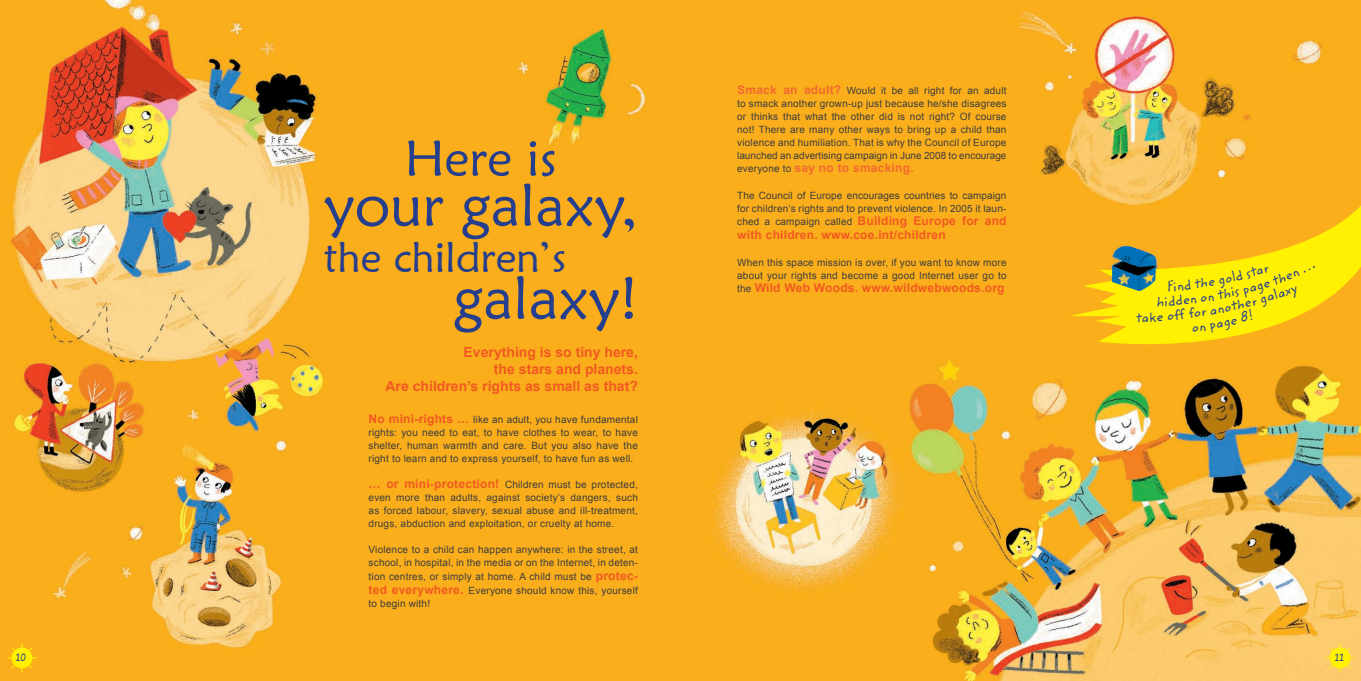
<style>
.page{position:relative;width:1361px;height:681px;background:#fff}
.page>*{position:absolute;margin:0;border:0;box-sizing:border-box;transform-origin:0 0}
.t1{font:59.8px "Maiandra GD";color:#253f8e}
.t2{font:59px "Maiandra GD";color:#253f8e}
.t3{font:50.3px "Maiandra GD";color:#253f8e}
.t4{font:42px "Maiandra GD";color:#253f8e}
.t5{font:700 14px/17px "Arial";color:#f15921;text-align:right}
.t6{font:700 12px/14px "Arial";letter-spacing:.02em;color:#f15921}
.t7{font:700 12px "Arial";letter-spacing:.02em;color:#f26a30}
.t8{font:11px "Flik";color:#253f8e}
.t9{font:10px/13px "Arial";letter-spacing:.02em;color:#3e3e3f}
.s1{font-weight:700;font-size:12px;color:#f15921}
.s2{font-weight:700;font-size:12px;color:#f26a30}
.s3{font-weight:400;font-size:10px;color:#3e3e3f}
</style>
<div class="page">
<img style="left:0;top:0;width:1361px;height:680px">
<svg style="left:1325px;top:643px;width:29px;height:29px"></svg>
<hr style="left:7px;top:657px;width:30px;height:1px;background:#fff101">
<svg style="left:10px;top:643px;width:24px;height:29px"></svg>
<svg style="left:1069px;top:37px;width:292px;height:336px;background:#f5b62c"></svg>
<img style="left:1112px;top:246px;width:44px;height:45px">
<svg style="left:1136px;top:266px;width:179px;height:66px;background:#f6e706"></svg>
<h3 class="t3" style="left:404px;top:127px;width:154px">Here is</h3>
<h2 class="t2" style="left:324px;top:169px;width:315px">your galaxy,</h2>
<h3 class="t4" style="left:324px;top:231px;width:244px">the children’s</h3>
<h1 class="t1" style="left:453px;top:261px;width:186px">galaxy!</h1>
<h3 class="t5" style="left:385px;top:344px;width:254px">Everything is so tiny here,<br>the stars and planets.<br>Are children’s rights as small as that?</h3>
<p class="t9" style="left:369px;top:413px;width:271px;text-align:justify"><span class="s1">No mini-rights …</span> like an adult, you have fundamental rights: you need to eat, to have clothes to wear, to have shelter, human warmth and care. But you also have the right to learn and to express yourself, to have fun as well.</p>
<p class="t9" style="left:369px;top:478px;width:271px;text-align:justify"><span class="s1">… or mini-protection!</span> Children must be protected, even more than adults, against society’s dangers, such as forced labour, slavery, sexual abuse and ill-treatment, drugs, abduction and exploitation, or cruelty at home.</p>
<p class="t9" style="left:369px;top:543px;width:271px">Violence to a child can happen anywhere: in the street, at school, in hospital, in the media or on the Internet, in deten-</p>
<p class="t9" style="left:369px;top:569px;width:271px;line-height:14px">tion centres, or simply at home. A child must be <span class="s1">protec&shy;ted everywhere.</span> Everyone should know this, yourself</p>
<p class="t9" style="left:369px;top:597px;width:63px">to begin with!</p>
<p class="t9" style="left:737px;top:84px;width:271px;text-align:justify"><span class="s2">Smack an adult?</span> Would it be all right for an adult to smack another grown-up just because he/she disagrees or thinks that what the other did is not right? Of course not! There are many other ways to bring up a child than violence and humiliation. That is why the Council of Europe launched an advertising campaign in June 2008 to encourage</p>
<p class="t7" style="left:737px;top:160px;width:178px"><span class="s3">everyone to</span> say no to smacking.</p>
<p class="t9" style="left:737px;top:189px;width:271px">The Council of Europe encourages countries to campaign for children’s rights and to prevent violence. In 2005 it laun-</p>
<p class="t6" style="left:737px;top:214px;width:271px"><span class="s3">ched a campaign called</span> Building Europe for and with children. www.coe.int/children</p>
<p class="t9" style="left:737px;top:256px;width:271px">When this space mission is over, if you want to know more about your rights and become a good Internet user go to</p>
<p class="t6" style="left:737px;top:281px;width:269px"><span class="s3">the</span> Wild Web Woods. www.wildwebwoods.org</p>
<p class="t8" style="left:16px;top:649px;width:12px">10</p>
<p class="t8" style="left:1335px;top:649px;width:11px">11</p>
</div>
